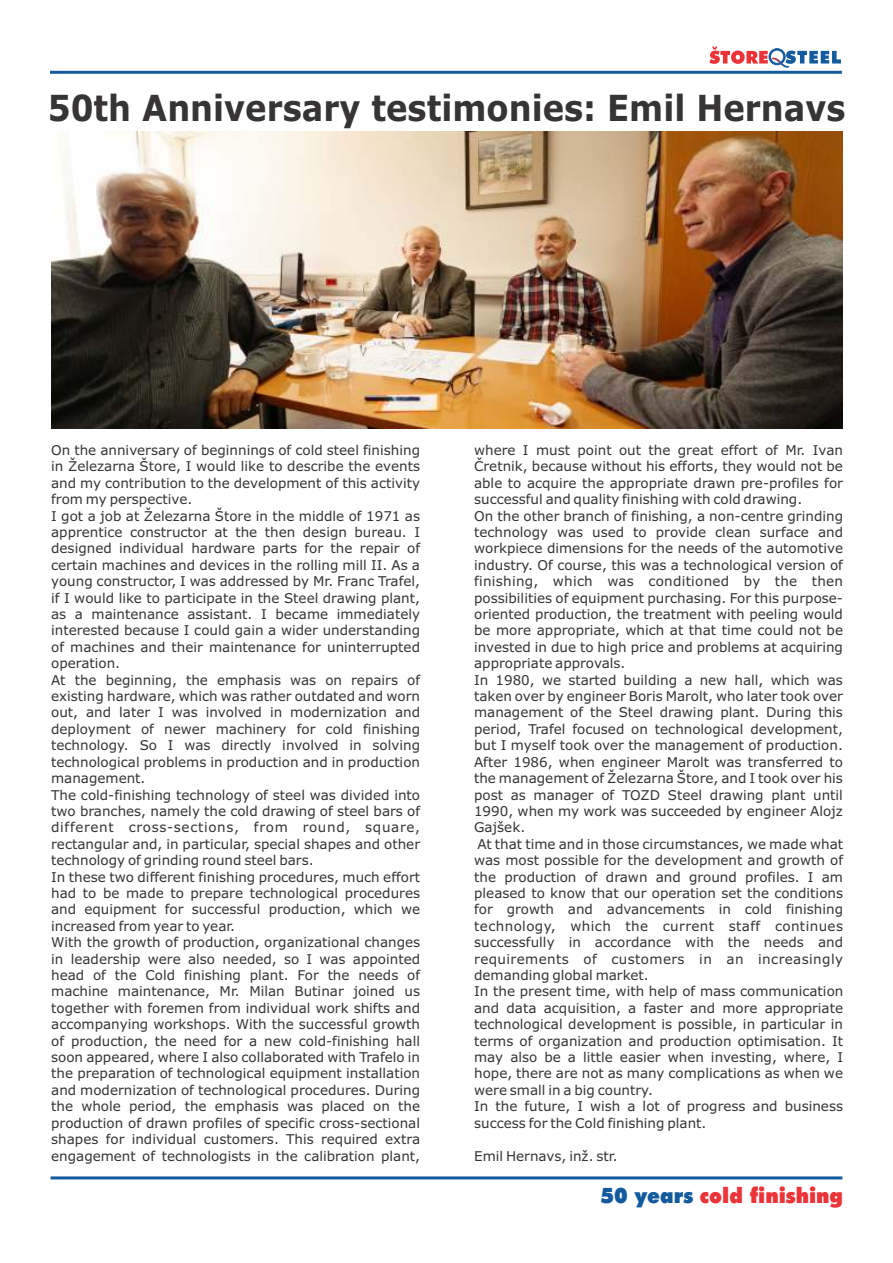
<style>
.page{position:relative;width:893px;height:1263px;background:#fff}
.page>*{position:absolute;margin:0;border:0;box-sizing:border-box;transform-origin:0 0}
.t1{font:700 36px "Verdana";color:#373435;scale:.9 1}
.t2{font:900 21.3px "Futura BT";color:#ec3337;scale:.94 1}
.t3{font:13.5px/16.4px "Verdana";color:#373435;text-align:justify}
.s1{color:#135b9e}
</style>
<div class="page">
<svg style="left:709px;top:46px;width:132px;height:22px"></svg>
<hr style="left:50px;top:71px;width:792px;height:3px;background:#135b9e">
<hr style="left:51px;top:1176px;width:791px;height:3px;background:#135b9e">
<img style="left:51px;top:132px;width:791px;height:296px">
<h1 class="t1" style="left:48px;top:93px;width:888px">50th Anniversary testimonies: Emil Hernavs</h1>
<p class="t3" style="left:51px;top:443px;width:370px">On the anniversary of beginnings of cold steel finishing in Železarna Štore, I would like to describe the events and my contribution to the development of this activity from my perspective.</p>
<p class="t3" style="left:51px;top:509px;width:370px">I got a job at Železarna Štore in the middle of 1971 as apprentice constructor at the then design bureau. I designed individual hardware parts for the repair of certain machines and devices in the rolling mill II. As a young constructor, I was addressed by Mr. Franc Trafel, if I would like to participate in the Steel drawing plant, as a maintenance assistant. I became immediately interested because I could gain a wider understanding of machines and their maintenance for uninterrupted operation.</p>
<p class="t3" style="left:51px;top:673px;width:370px">At the beginning, the emphasis was on repairs of existing hardware, which was rather outdated and worn out, and later I was involved in modernization and deployment of newer machinery for cold finishing technology. So I was directly involved in solving technological problems in production and in production management.</p>
<p class="t3" style="left:51px;top:787px;width:370px">The cold-finishing technology of steel was divided into two branches, namely the cold drawing of steel bars of different cross-sections, from round, square, rectangular and, in particular, special shapes and other technology of grinding round steel bars.</p>
<p class="t3" style="left:51px;top:870px;width:370px">In these two different finishing procedures, much effort had to be made to prepare technological procedures and equipment for successful production, which we increased from year to year.</p>
<p class="t3" style="left:51px;top:935px;width:370px">With the growth of production, organizational changes in leadership were also needed, so I was appointed head of the Cold finishing plant. For the needs of machine maintenance, Mr. Milan Butinar joined us together with foremen from individual work shifts and accompanying workshops. With the successful growth of production, the need for a new cold-finishing hall soon appeared, where I also collaborated with Trafelo in the preparation of technological equipment installation and modernization of technological procedures. During the whole period, the emphasis was placed on the production of drawn profiles of specific cross-sectional shapes for individual customers. This required extra engagement of technologists in the calibration plant,</p>
<p class="t3" style="left:474px;top:443px;width:370px">where I must point out the great effort of Mr. Ivan Čretnik, because without his efforts, they would not be able to acquire the appropriate drawn pre-profiles for successful and quality finishing with cold drawing.</p>
<p class="t3" style="left:474px;top:509px;width:370px">On the other branch of finishing, a non-centre grinding technology was used to provide clean surface and workpiece dimensions for the needs of the automotive industry. Of course, this was a technological version of finishing, which was conditioned by the then possibilities of equipment purchasing. For this purpose&shy;oriented production, the treatment with peeling would be more appropriate, which at that time could not be invested in due to high price and problems at acquiring appropriate approvals.</p>
<p class="t3" style="left:474px;top:673px;width:370px">In 1980, we started building a new hall, which was taken over by engineer Boris Marolt, who later took over management of the Steel drawing plant. During this period, Trafel focused on technological development, but I myself took over the management of production.<br>After 1986, when engineer Marolt was transferred to the management of Železarna Štore, and I took over his post as manager of TOZD Steel drawing plant until 1990, when my work was succeeded by engineer Alojz Gajšek.</p>
<p class="t3" style="left:474px;top:837px;width:370px">At that time and in those circumstances, we made what was most possible for the development and growth of the production of drawn and ground profiles. I am pleased to know that our operation set the conditions for growth and advancements in cold finishing technology, which the current staff continues successfully in accordance with the needs and requirements of customers in an increasingly demanding global market.</p>
<p class="t3" style="left:474px;top:984px;width:371px">In the present time, with help of mass communication and data acquisition, a faster and more appropriate technological development is possible, in particular in terms of organization and production optimisation. It may also be a little easier when investing, where, I hope, there are not as many complications as when we were small in a big country.</p>
<p class="t3" style="left:474px;top:1099px;width:370px">In the future, I wish a lot of progress and business success for the Cold finishing plant.</p>
<p class="t3" style="left:474px;top:1148px;width:145px">Emil Hernavs, inž. str.</p>
<h2 class="t2" style="left:600px;top:1187px;width:260px"><span class="s1">50 years</span> cold finishing</h2>
</div>
